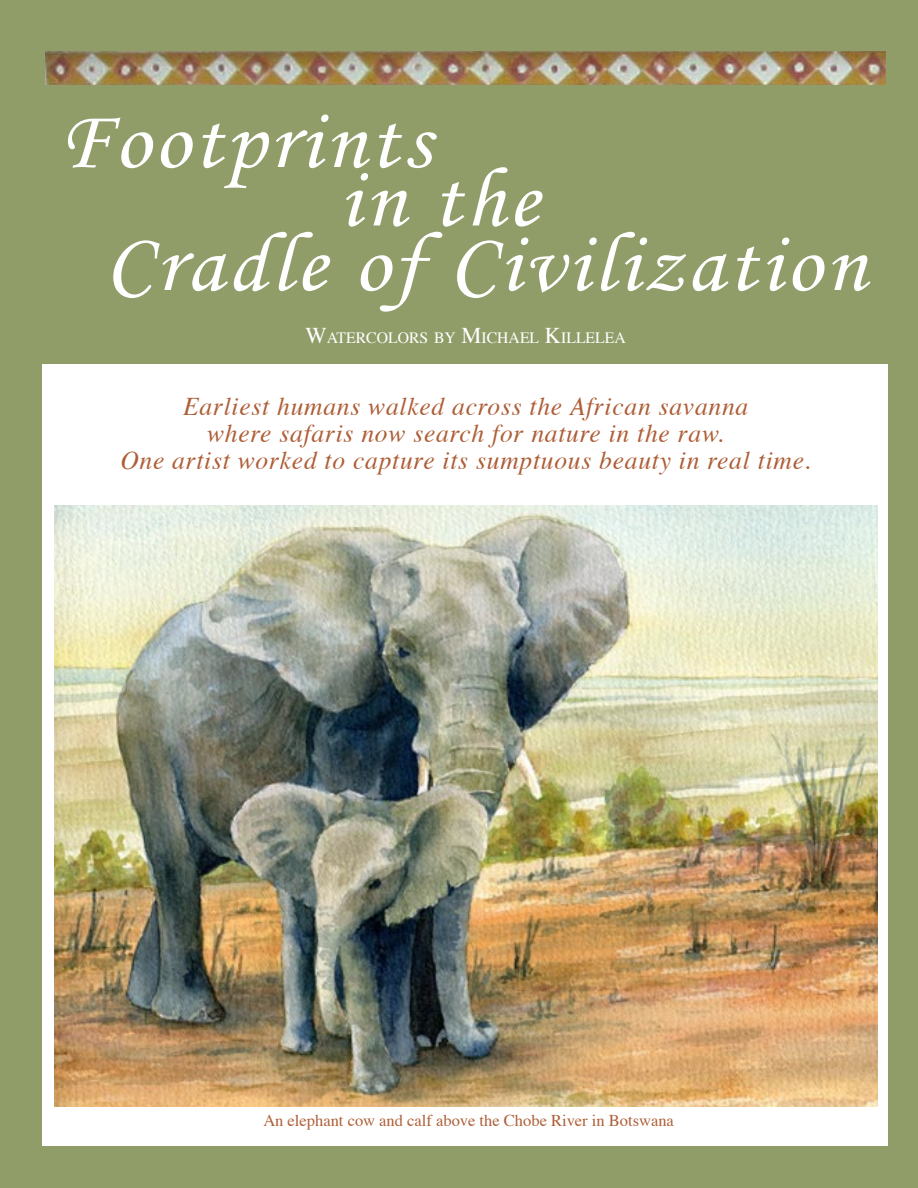
<style>
.page{position:relative;width:918px;height:1188px;background:#909d69}
.page>*{position:absolute;margin:0;border:0;box-sizing:border-box;transform-origin:0 0}
.t1{font:84.6px "Monotype Corsiva";letter-spacing:.04em;color:#fff;scale:1.06 1}
.t2{font:italic 25.5px "Times";letter-spacing:.03em;color:#ae5e37}
.t3{font:16.5px "Times";color:#ae5e37}
.t4{font:15.75px "Times";color:#fff}
.s1{font-size:22.5px}
.s2{font-style:normal}
</style>
<div class="page">
<div style="left:42px;top:364px;width:846px;height:782px;background:#fff"></div>
<img style="left:54px;top:505px;width:823px;height:602px">
<img style="left:46px;top:52px;width:839px;height:33px">
<p class="t1" style="left:58px;top:90px;width:353px">Footprints</p>
<p class="t1" style="left:339px;top:148px;width:190px">in the</p>
<p class="t1" style="left:105px;top:213px;width:720px">Cradle of Civilization</p>
<p class="t4" style="left:306px;top:323px;width:322px"><span class="s1">W</span>ATERCOLORS BY <span class="s1">M</span>ICHAEL <span class="s1">K</span>ILLELEA</p>
<p class="t2" style="left:183px;top:383px;width:567px">Earliest humans walked across the African savanna</p>
<p class="t2" style="left:207px;top:410px;width:519px">where safaris now search for nature in the raw.</p>
<p class="t2" style="left:120px;top:437px;width:692px">One artist worked to capture its sumptuous beauty in real time<span class="s2">.</span></p>
<p class="t3" style="left:263px;top:1105px;width:412px">An elephant cow and calf above the Chobe River in Botswana</p>
</div>
